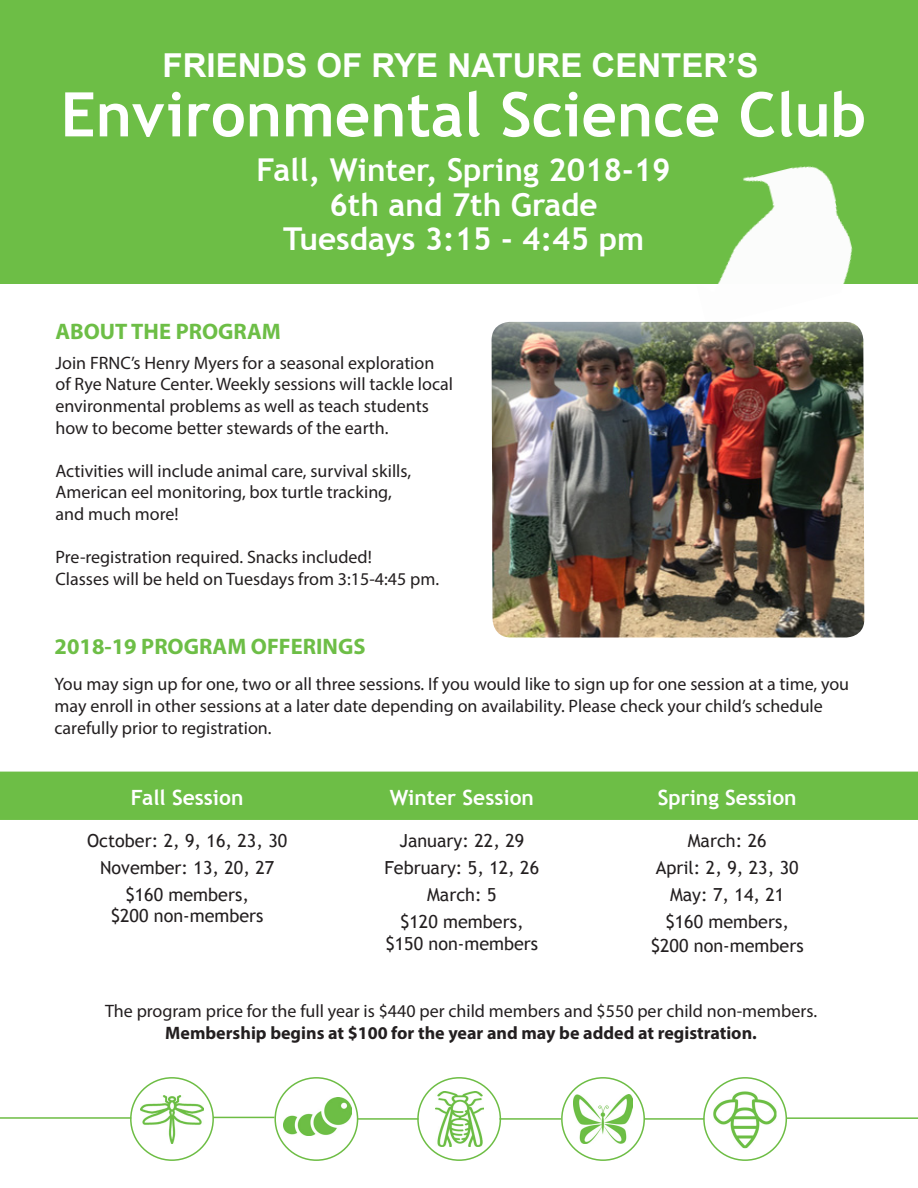
<style>
.page{position:relative;width:918px;height:1188px;background:#fff}
.page>*{position:absolute;margin:0;border:0;box-sizing:border-box;transform-origin:0 0}
.t1{font:700 61.5px "Trebuchet MS";color:#fff}
.t2{font:700 33px "Arial";color:#fff}
.t3{font:700 31.5px "Trebuchet MS";color:#fff}
.t4{font:700 22.5px "Myriad Pro";color:#6dbe46}
.t5{font:700 21px "Trebuchet MS";color:#fff}
.t6{font:18px/21.6px "Myriad Pro";color:#231f20}
.t7{font:18px "Trebuchet MS";color:#231f20}
.t8{font:700 18px "Myriad Pro";color:#231f20}
</style>
<div class="page">
<div style="left:0;top:0;width:918px;height:283px;background:#6dbe46"></div>
<img style="left:673px;top:166px;width:193px;height:156px">
<img style="left:492px;top:322px;width:372px;height:316px">
<img style="left:140px;top:1096px;width:63px;height:47px">
<div style="left:130px;top:1077px;width:84px;height:84px;border:2px solid #6dbd44;border-radius:50%"></div>
<img style="left:436px;top:1092px;width:48px;height:55px">
<div style="left:417px;top:1077px;width:84px;height:84px;border:2px solid #6dbd44;border-radius:50%"></div>
<img style="left:713px;top:1085px;width:64px;height:63px">
<div style="left:703px;top:1077px;width:84px;height:84px;border:2px solid #6dbd44;border-radius:50%"></div>
<img style="left:283px;top:1098px;width:69px;height:37px">
<div style="left:274px;top:1077px;width:84px;height:84px;border:2px solid #6dbd44;border-radius:50%"></div>
<img style="left:574px;top:1095px;width:59px;height:49px">
<div style="left:561px;top:1077px;width:84px;height:84px;border:2px solid #6dbd44;border-radius:50%"></div>
<hr style="left:0;top:1117px;width:131px;height:2px;background:#6dbd44">
<hr style="left:787px;top:1117px;width:131px;height:2px;background:#6dbd44">
<hr style="left:213px;top:1117px;width:61px;height:1px;background:#6dbd44">
<hr style="left:357px;top:1118px;width:61px;height:2px;background:#6dbd44">
<hr style="left:499px;top:1118px;width:62px;height:2px;background:#6dbd44">
<hr style="left:644px;top:1118px;width:60px;height:2px;background:#6dbd44">
<div style="left:0;top:772px;width:918px;height:48px;background:#6dbe46"></div>
<p class="t2" style="left:163px;top:43px;width:597px">FRIENDS OF RYE NATURE CENTER’S</p>
<p class="t1" style="left:61px;top:76px;width:807px">Environmental Science Club</p>
<p class="t3" style="left:257px;top:151px;width:416px">Fall, Winter, Spring 2018-19</p>
<p class="t3" style="left:330px;top:185px;width:270px">6th and 7th Grade</p>
<p class="t3" style="left:283px;top:220px;width:362px">Tuesdays 3:15 - 4:45 pm</p>
<p class="t4" style="left:56px;top:317px;width:227px">ABOUT THE PROGRAM</p>
<p class="t6" style="left:56px;top:352px;width:399px">Join FRNC’s Henry Myers for a seasonal exploration of Rye Nature Center. Weekly sessions will tackle local environmental problems as well as teach students how to become better stewards of the earth.</p>
<p class="t6" style="left:56px;top:460px;width:357px">Activities will include animal care, survival skills,<br>American eel monitoring, box turtle tracking,</p>
<p class="t6" style="left:56px;top:503px;width:125px">and much more!</p>
<p class="t6" style="left:56px;top:546px;width:318px">Pre-registration required. Snacks included!</p>
<p class="t6" style="left:56px;top:568px;width:385px">Classes will be held on Tuesdays from 3:15-4:45 pm.</p>
<p class="t4" style="left:55px;top:632px;width:313px">2018-19 PROGRAM OFFERINGS</p>
<p class="t6" style="left:55px;top:673px;width:796px">You may sign up for one, two or all three sessions. If you would like to sign up for one session at a time, you may enroll in other sessions at a later date depending on availability. Please check your child’s schedule</p>
<p class="t6" style="left:55px;top:716px;width:219px">carefully prior to registration.</p>
<p class="t5" style="left:131px;top:784px;width:114px">Fall Session</p>
<p class="t7" style="left:87px;top:830px;width:202px">October: 2, 9, 16, 23, 30</p>
<p class="t7" style="left:100px;top:857px;width:176px">November: 13, 20, 27</p>
<p class="t7" style="left:125px;top:884px;width:125px">$160 members,</p>
<p class="t7" style="left:111px;top:905px;width:154px">$200 non-members</p>
<p class="t5" style="left:390px;top:785px;width:146px">Winter Session</p>
<p class="t7" style="left:399px;top:830px;width:126px">January: 22, 29</p>
<p class="t7" style="left:384px;top:857px;width:156px">February: 5, 12, 26</p>
<p class="t7" style="left:427px;top:884px;width:71px">March: 5</p>
<p class="t7" style="left:400px;top:911px;width:125px">$120 members,</p>
<p class="t7" style="left:385px;top:933px;width:154px">$150 non-members</p>
<p class="t5" style="left:658px;top:784px;width:140px">Spring Session</p>
<p class="t7" style="left:688px;top:830px;width:80px">March: 26</p>
<p class="t7" style="left:656px;top:857px;width:144px">April: 2, 9, 23, 30</p>
<p class="t7" style="left:670px;top:884px;width:116px">May: 7, 14, 21</p>
<p class="t7" style="left:665px;top:911px;width:125px">$160 members,</p>
<p class="t7" style="left:651px;top:935px;width:154px">$200 non-members</p>
<p class="t6" style="left:105px;top:1000px;width:714px">The program price for the full year is $440 per child members and $550 per child non-members.</p>
<p class="t8" style="left:165px;top:1021px;width:593px">Membership begins at $100 for the year and may be added at registration.</p>
</div>
